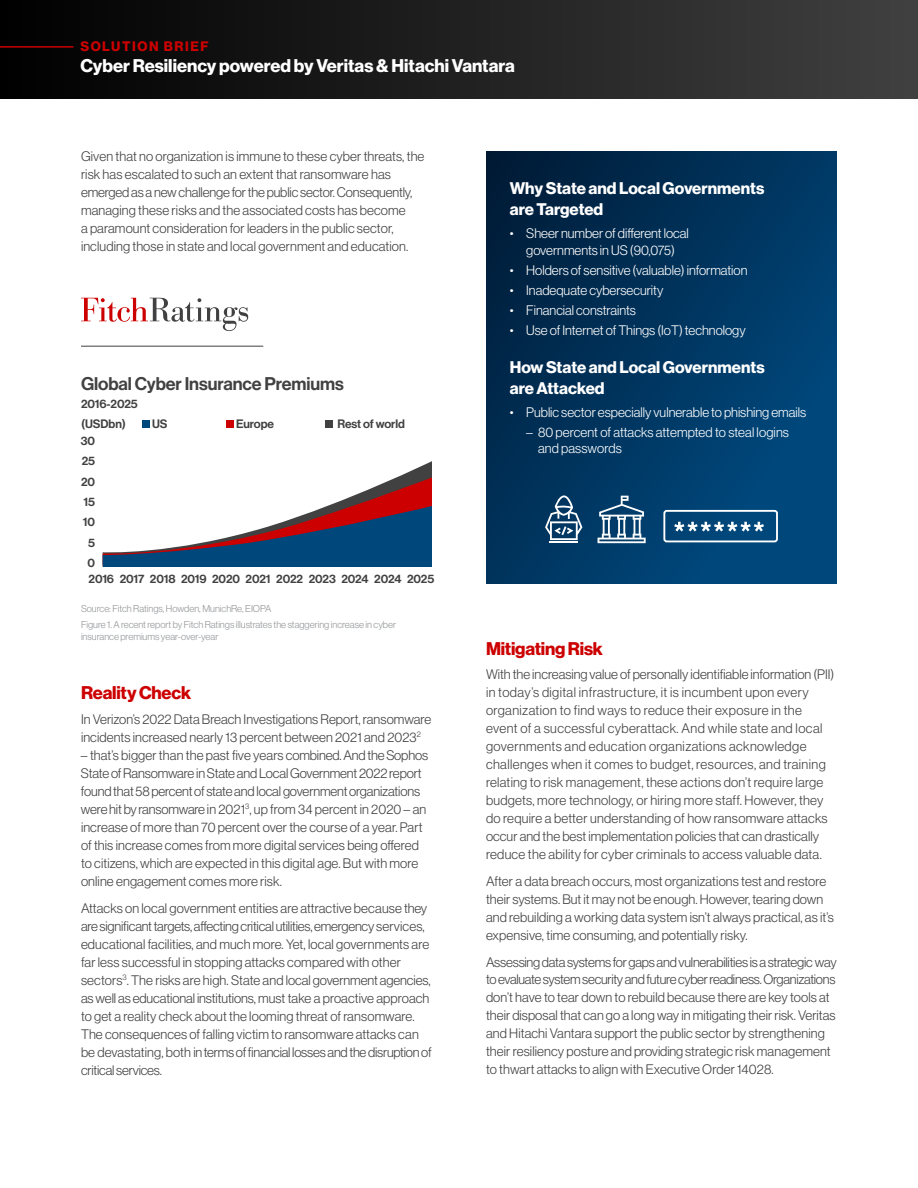
<style>
.page{position:relative;width:918px;height:1188px;background:#fff}
.page>*{position:absolute;margin:0;border:0;box-sizing:border-box;transform-origin:0 0}
.t1{font:18px "N Haas Grotesk DS Pro 75 Bd";color:#fff}
.t2{font:18px "N Haas Grotesk DS Pro 65 Md";letter-spacing:-.005em;color:#414141}
.t3{font:18px "N Haas Grotesk DS Pro 75 Bd";letter-spacing:-.01em;color:#c00}
.t4{font:16.5px/21px "N Haas Grotesk DS Pro 75 Bd";color:#fff}
.t5{font:13.5px/18px "N Haas Grotesk DS Pro 45 Lt";letter-spacing:.01em;color:#414141}
.t6{font:13.5px/16.5px "N Haas Grotesk DS Pro 45 Lt";color:#fff;text-align:center}
.t7{font:13.5px "N Haas Grotesk DS Pro 75 Bd";letter-spacing:.115em;color:#c00}
.t8{font:12px/20.4px "N Haas Grotesk DS Pro 65 Md";letter-spacing:-.01em;color:#414141;text-align:right}
.t9{font:9.75px/16.4px "N Haas Grotesk DS Pro 45 Lt";color:#939598}
</style>
<div class="page">
<div style="left:0;top:0;width:918px;height:98px;background:linear-gradient(to right,#000,#404040)"></div>
<hr style="left:0;top:46px;width:73px;height:2px;background:#c00">
<svg style="left:81px;top:298px;width:168px;height:33px"></svg>
<svg style="left:103px;top:461px;width:329px;height:106px"></svg>
<div style="left:142px;top:420px;width:8px;height:8px;background:#00477b"></div>
<div style="left:226px;top:420px;width:8px;height:8px;background:#c00"></div>
<div style="left:325px;top:420px;width:8px;height:8px;background:#414141"></div>
<hr style="left:81px;top:346px;width:182px;height:1px;background:#414141">
<svg style="left:486px;top:152px;width:351px;height:431px;background:#00355f"></svg>
<hr style="left:549px;top:541px;width:29px;height:2px;background:#fff">
<svg style="left:545px;top:495px;width:37px;height:45px;background:#456c8b"></svg>
<svg style="left:598px;top:496px;width:48px;height:47px"></svg>
<svg style="left:674px;top:522px;width:90px;height:10px"></svg>
<div style="left:663px;top:510px;width:115px;height:32px;border:2px solid #fff;border-radius:2px"></div>
<p class="t7" style="left:80px;top:39px;width:130px">SOLUTION BRIEF</p>
<h1 class="t1" style="left:80px;top:55px;width:436px">Cyber Resiliency powered by Veritas &amp; Hitachi Vantara</h1>
<p class="t5" style="left:81px;top:148px;width:345px">Given that no organization is immune to these cyber threats, the risk has escalated to such an extent that ransomware has emerged as a new challenge for the public sector. Consequently, managing these risks and the associated costs has become<br>a paramount consideration for leaders in the public sector, including those in state and local government and education.</p>
<h1 class="t2" style="left:81px;top:373px;width:264px">Global Cyber Insurance Premiums</h1>
<p class="t8" style="left:152px;top:414px;width:17px">US</p>
<p class="t8" style="left:236px;top:414px;width:39px">Europe</p>
<p class="t8" style="left:81px;top:431px;width:16px">30<br>25<br>20<br>15<br>10<br>5<br>0</p>
<p class="t8" style="left:81px;top:394px;width:58px">2016-2025</p>
<p class="t8" style="left:81px;top:414px;width:47px">(USDbn)</p>
<p class="t8" style="left:338px;top:414px;width:69px">Rest of world</p>
<p class="t8" style="left:89px;top:569px;width:347px">2016 2017 2018 2019 2020 2021 2022 2023 2024 2024 2025</p>
<p class="t9" style="left:81px;top:600px;width:317px">Source: Fitch Ratings, Howden, MunichRe, EIOPA<br>Figure 1. A recent report by Fitch Ratings illustrates the staggering increase in cyber</p>
<p class="t9" style="left:81px;top:628px;width:139px">insurance premiums year-over-year</p>
<h1 class="t3" style="left:81px;top:682px;width:112px">Reality Check</h1>
<p class="t5" style="left:81px;top:710px;width:352px">In Verizon’s 2022 Data Breach Investigations Report, ransomware incidents increased nearly 13 percent between 2021 and 2023<sup>2</sup></p>
<p class="t5" style="left:81px;top:746px;width:349px">– that’s bigger than the past five years combined. And the Sophos State of Ransomware in State and Local Government 2022 report found that 58 percent of state and local government organizations were hit by ransomware in 2021<sup>3</sup>, up from 34 percent in 2020 – an increase of more than 70 percent over the course of a year. Part of this increase comes from more digital services being offered to citizens, which are expected in this digital age. But with more online engagement comes more risk.</p>
<p class="t5" style="left:81px;top:899px;width:352px">Attacks on local government entities are attractive because they are significant targets, affecting critical utilities, emergency services, educational facilities, and much more. Yet, local governments are far less successful in stopping attacks compared with other sectors<sup>3</sup>. The risks are high. State and local government agencies, as well as educational institutions, must take a proactive approach to get a reality check about the looming threat of ransomware.<br>The consequences of falling victim to ransomware attacks can be devastating, both in terms of financial losses and the disruption of critical services.</p>
<p class="t4" style="left:510px;top:178px;width:256px">Why State and Local Governments are Targeted</p>
<p class="t6" style="left:510px;top:225px;width:181px">• Sheer number of different local governments in US (90,075)</p>
<p class="t6" style="left:510px;top:262px;width:239px">• Holders of sensitive (valuable) information</p>
<p class="t6" style="left:510px;top:282px;width:155px">• Inadequate cybersecurity</p>
<p class="t6" style="left:510px;top:302px;width:128px">• Financial constraints</p>
<p class="t6" style="left:510px;top:322px;width:237px">• Use of Internet of Things (IoT) technology</p>
<p class="t4" style="left:510px;top:357px;width:256px">How State and Local Governments are Attacked</p>
<p class="t6" style="left:510px;top:404px;width:298px">• Public sector especially vulnerable to phishing emails</p>
<p class="t6" style="left:538px;top:424px;width:253px;text-align:left;text-indent:-12px">– 80 percent of attacks attempted to steal logins and passwords</p>
<h1 class="t3" style="left:486px;top:638px;width:118px">Mitigating Risk</h1>
<p class="t5" style="left:486px;top:666px;width:350px">With the increasing value of personally identifiable information (PII) in today’s digital infrastructure, it is incumbent upon every organization to find ways to reduce their exposure in the event of a successful cyberattack. And while state and local governments and education organizations acknowledge challenges when it comes to budget, resources, and training relating to risk management, these actions don’t require large budgets, more technology, or hiring more staff. However, they do require a better understanding of how ransomware attacks occur and the best implementation policies that can drastically reduce the ability for cyber criminals to access valuable data.</p>
<p class="t5" style="left:486px;top:872px;width:349px">After a data breach occurs, most organizations test and restore their systems. But it may not be enough. However, tearing down and rebuilding a working data system isn’t always practical, as it’s expensive, time consuming, and potentially risky.</p>
<p class="t5" style="left:486px;top:953px;width:352px">Assessing data systems for gaps and vulnerabilities is a strategic way to evaluate system security and future cyber readiness. Organizations don’t have to tear down to rebuild because there are key tools at their disposal that can go a long way in mitigating their risk. Veritas and Hitachi Vantara support the public sector by strengthening their resiliency posture and providing strategic risk management to thwart attacks to align with Executive Order 14028.</p>
</div>
